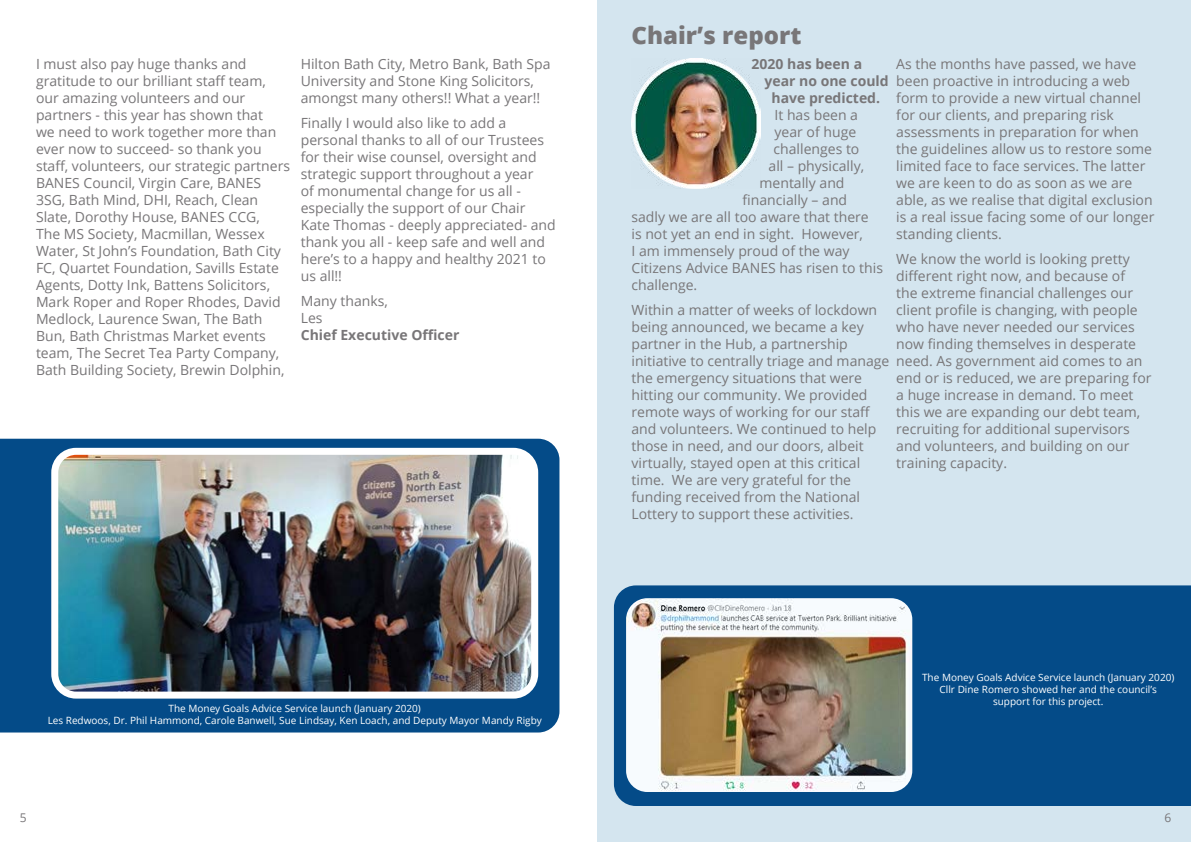
<style>
.page{position:relative;width:1191px;height:842px;background:#fff}
.page>*{position:absolute;margin:0;border:0;box-sizing:border-box;transform-origin:0 0}
.t1{font:800 24px "Open Sans";color:#787678}
.t2{font:14px/17px "Open Sans";color:#787678}
.t3{font:700 14px "Open Sans";color:#787678}
.t4{font:12px "Open Sans";color:#787678}
.t5{font:10px/12px "Open Sans";color:#fff;text-align:center}
</style>
<div class="page">
<div style="left:597px;top:0;width:594px;height:842px;background:#d4e5ef"></div>
<div style="left:0;top:439px;width:559px;height:293px;background:#044b88"></div>
<div style="left:614px;top:585px;width:577px;height:221px;background:#044b88"></div>
<img style="left:631px;top:59px;width:130px;height:130px">
<img style="left:55px;top:451px;width:480px;height:244px">
<div style="left:51px;top:448px;width:487px;height:251px;border:7px solid #fff;border-radius:21px"></div>
<img style="left:626px;top:598px;width:286px;height:194px">
<p class="t2" style="left:36px;top:55px;width:255px">I must also pay huge thanks and gratitude to our brilliant staff team, our amazing volunteers and our partners - this year has shown that<br>we need to work together more than ever now to succeed- so thank you staff, volunteers, our strategic partners BANES Council, Virgin Care, BANES 3SG, Bath Mind, DHI, Reach, Clean Slate, Dorothy House, BANES CCG,<br>The MS Society, Macmillan, Wessex Water, St John’s Foundation, Bath City FC, Quartet Foundation, Savills Estate Agents, Dotty Ink, Battens Solicitors, Mark Roper and Roper Rhodes, David Medlock, Laurence Swan, The Bath Bun, Bath Christmas Market events team, The Secret Tea Party Company, Bath Building Society, Brewin Dolphin,</p>
<p class="t2" style="left:301px;top:55px;width:251px">Hilton Bath City, Metro Bank, Bath Spa<br>University and Stone King Solicitors, amongst many others!! What a year!!</p>
<p class="t2" style="left:301px;top:114px;width:256px">Finally I would also like to add a personal thanks to all of our Trustees for their wise counsel, oversight and strategic support throughout a year<br>of monumental change for us all - especially the support of our Chair<br>Kate Thomas - deeply appreciated- and thank you all - keep safe and well and here’s to a happy and healthy 2021 to us all!!</p>
<p class="t2" style="left:301px;top:292px;width:89px">Many thanks,<br>Les</p>
<p class="t3" style="left:301px;top:325px;width:160px">Chief Executive Officer</p>
<p class="t5" style="left:48px;top:702px;width:495px">The Money Goals Advice Service launch (January 2020)<br>Les Redwoos, Dr. Phil Hammond, Carole Banwell, Sue Lindsay, Ken Loach, and Deputy Mayor Mandy Rigby</p>
<h1 class="t1" style="left:631px;top:17px;width:171px">Chair’s report</h1>
<p class="t3" style="left:751px;top:54px;width:112px">2020 has been a</p>
<p class="t3" style="left:764px;top:71px;width:126px">year no one could</p>
<p class="t3" style="left:771px;top:88px;width:110px">have predicted.</p>
<p class="t2" style="left:774px;top:106px;width:85px">It has been a</p>
<p class="t2" style="left:774px;top:123px;width:83px">year of huge</p>
<p class="t2" style="left:773px;top:140px;width:87px">challenges to</p>
<p class="t2" style="left:768px;top:157px;width:97px">all – physically,</p>
<p class="t2" style="left:759px;top:174px;width:86px">mentally and</p>
<p class="t2" style="left:742px;top:191px;width:106px">financially – and</p>
<p class="t2" style="left:631px;top:208px;width:239px">sadly we are all too aware that there</p>
<p class="t2" style="left:631px;top:225px;width:233px">is not yet an end in sight. However,</p>
<p class="t2" style="left:631px;top:242px;width:219px">I am immensely proud of the way</p>
<p class="t2" style="left:631px;top:259px;width:253px">Citizens Advice BANES has risen to this</p>
<p class="t2" style="left:631px;top:276px;width:67px">challenge.</p>
<p class="t2" style="left:631px;top:301px;width:259px">Within a matter of weeks of lockdown being announced, we became a key partner in the Hub, a partnership initiative to centrally triage and manage the emergency situations that were hitting our community. We provided remote ways of working for our staff and volunteers. We continued to help those in need, and our doors, albeit virtually, stayed open at this critical time. We are very grateful for the funding received from the National Lottery to support these activities.</p>
<p class="t2" style="left:896px;top:55px;width:260px">As the months have passed, we have been proactive in introducing a web form to provide a new virtual channel for our clients, and preparing risk assessments in preparation for when the guidelines allow us to restore some limited face to face services. The latter we are keen to do as soon as we are able, as we realise that digital exclusion is a real issue facing some of our longer standing clients.</p>
<p class="t2" style="left:896px;top:250px;width:257px">We know the world is looking pretty different right now, and because of<br>the extreme financial challenges our client profile is changing, with people who have never needed our services now finding themselves in desperate need. As government aid comes to an end or is reduced, we are preparing for a huge increase in demand. To meet this we are expanding our debt team, recruiting for additional supervisors and volunteers, and building on our training capacity.</p>
<p class="t5" style="left:922px;top:671px;width:254px">The Money Goals Advice Service launch (January 2020)<br>Cllr Dine Romero showed her and the council’s support for this project.</p>
<p class="t4" style="left:20px;top:810px;width:8px">5</p>
<p class="t4" style="left:1164px;top:810px;width:8px">6</p>
</div>
